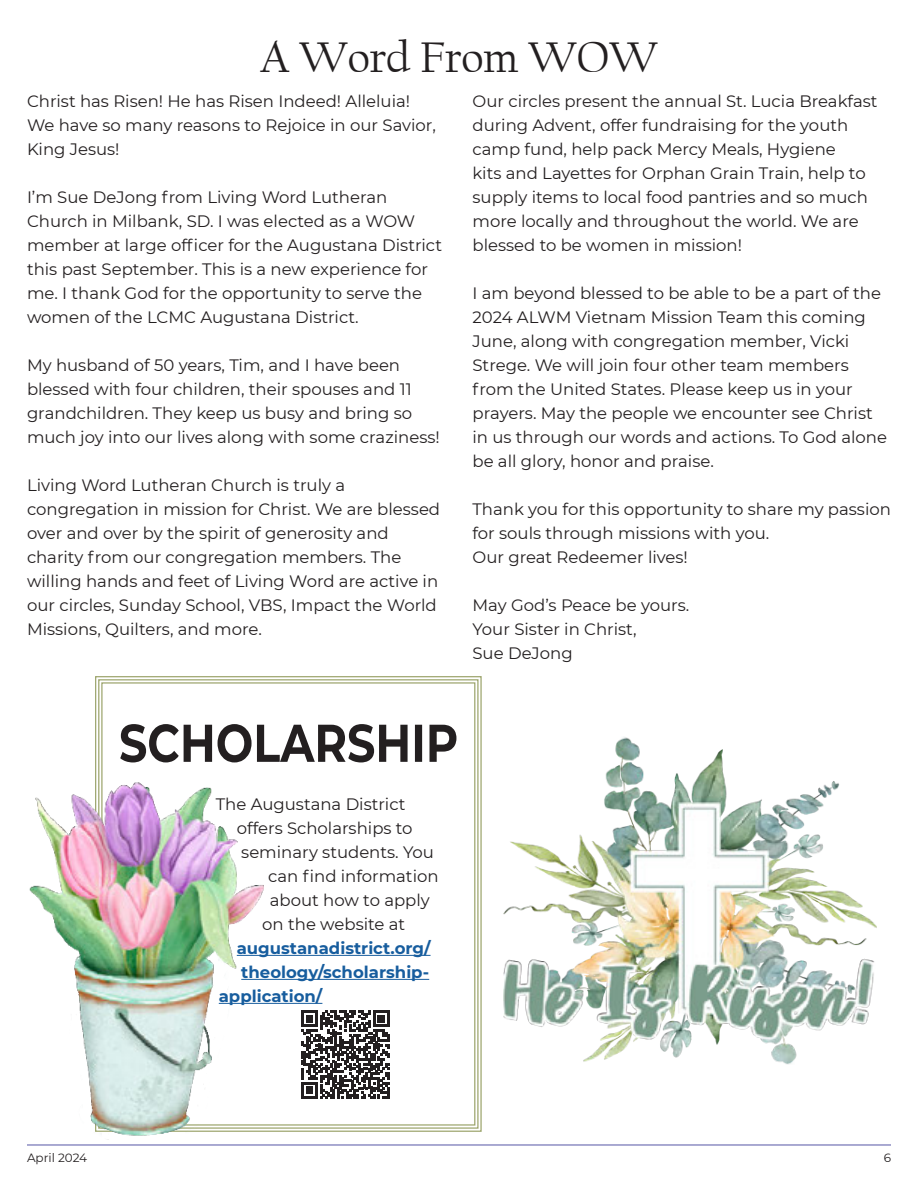
<style>
.page{position:relative;width:918px;height:1188px;background:#fff}
.page>*{position:absolute;margin:0;border:0;box-sizing:border-box;transform-origin:0 0}
.t1{font:45px "Californian FB";color:#231f20}
.t2{font:16.5px/24px "Montserrat";color:#231f20}
.t3{font:700 16.5px "Montserrat";color:#175d9e}
.t4{font:12px "Montserrat";color:#231f20}
</style>
<div class="page">
<hr style="left:27px;top:1145px;width:864px;height:1px;background:#5656a5">
<svg style="left:95px;top:676px;width:387px;height:456px"></svg>
<svg style="left:301px;top:1010px;width:89px;height:89px"></svg>
<img style="left:29px;top:778px;width:234px;height:358px">
<img style="left:503px;top:737px;width:374px;height:328px">
<p class="t1" style="left:260px;top:32px;width:399px">A Word From WOW</p>
<p class="t2" style="left:27px;top:88px;width:385px">Christ has Risen! He has Risen Indeed! Alleluia!</p>
<p class="t2" style="left:27px;top:112px;width:410px">We have so many reasons to Rejoice in our Savior,<br>King Jesus!</p>
<p class="t2" style="left:27px;top:184px;width:417px">I’m Sue DeJong from Living Word Lutheran Church in Milbank, SD. I was elected as a WOW member at large officer for the Augustana District this past September. This is a new experience for me. I thank God for the opportunity to serve the women of the LCMC Augustana District.</p>
<p class="t2" style="left:27px;top:352px;width:414px">My husband of 50 years, Tim, and I have been blessed with four children, their spouses and 11 grandchildren. They keep us busy and bring so much joy into our lives along with some craziness!</p>
<p class="t2" style="left:27px;top:472px;width:415px">Living Word Lutheran Church is truly a congregation in mission for Christ. We are blessed over and over by the spirit of generosity and charity from our congregation members. The willing hands and feet of Living Word are active in our circles, Sunday School, VBS, Impact the World Missions, Quilters, and more.</p>
<p class="t2" style="left:472px;top:89px;width:407px">Our circles present the annual St. Lucia Breakfast during Advent, offer fundraising for the youth camp fund, help pack Mercy Meals, Hygiene<br>kits and Layettes for Orphan Grain Train, help to supply items to local food pantries and so much more locally and throughout the world. We are blessed to be women in mission!</p>
<p class="t2" style="left:472px;top:281px;width:416px">I am beyond blessed to be able to be a part of the 2024 ALWM Vietnam Mission Team this coming June, along with congregation member, Vicki Strege. We will join four other team members from the United States. Please keep us in your prayers. May the people we encounter see Christ in us through our words and actions. To God alone be all glory, honor and praise.</p>
<p class="t2" style="left:472px;top:497px;width:420px">Thank you for this opportunity to share my passion for souls through missions with you.</p>
<p class="t2" style="left:472px;top:545px;width:217px">Our great Redeemer lives!</p>
<p class="t2" style="left:472px;top:593px;width:218px">May God’s Peace be yours.</p>
<p class="t2" style="left:472px;top:617px;width:166px">Your Sister in Christ,</p>
<p class="t2" style="left:472px;top:641px;width:102px">Sue DeJong</p>
<p class="t2" style="left:216px;top:792px;width:191px">The Augustana District</p>
<p class="t2" style="left:237px;top:816px;width:177px">offers Scholarships to</p>
<p class="t2" style="left:241px;top:840px;width:194px">seminary students. You</p>
<p class="t2" style="left:268px;top:864px;width:172px">can find information</p>
<p class="t2" style="left:270px;top:888px;width:162px">about how to apply</p>
<p class="t2" style="left:262px;top:912px;width:145px">on the website at</p>
<p class="t3" style="left:237px;top:936px;width:195px">augustanadistrict.org/</p>
<p class="t3" style="left:241px;top:960px;width:189px">theology/scholarship-</p>
<p class="t3" style="left:219px;top:984px;width:105px">application/</p>
<p class="t4" style="left:27px;top:1149px;width:62px">April 2024</p>
<p class="t4" style="left:884px;top:1149px;width:9px">6</p>
</div>
